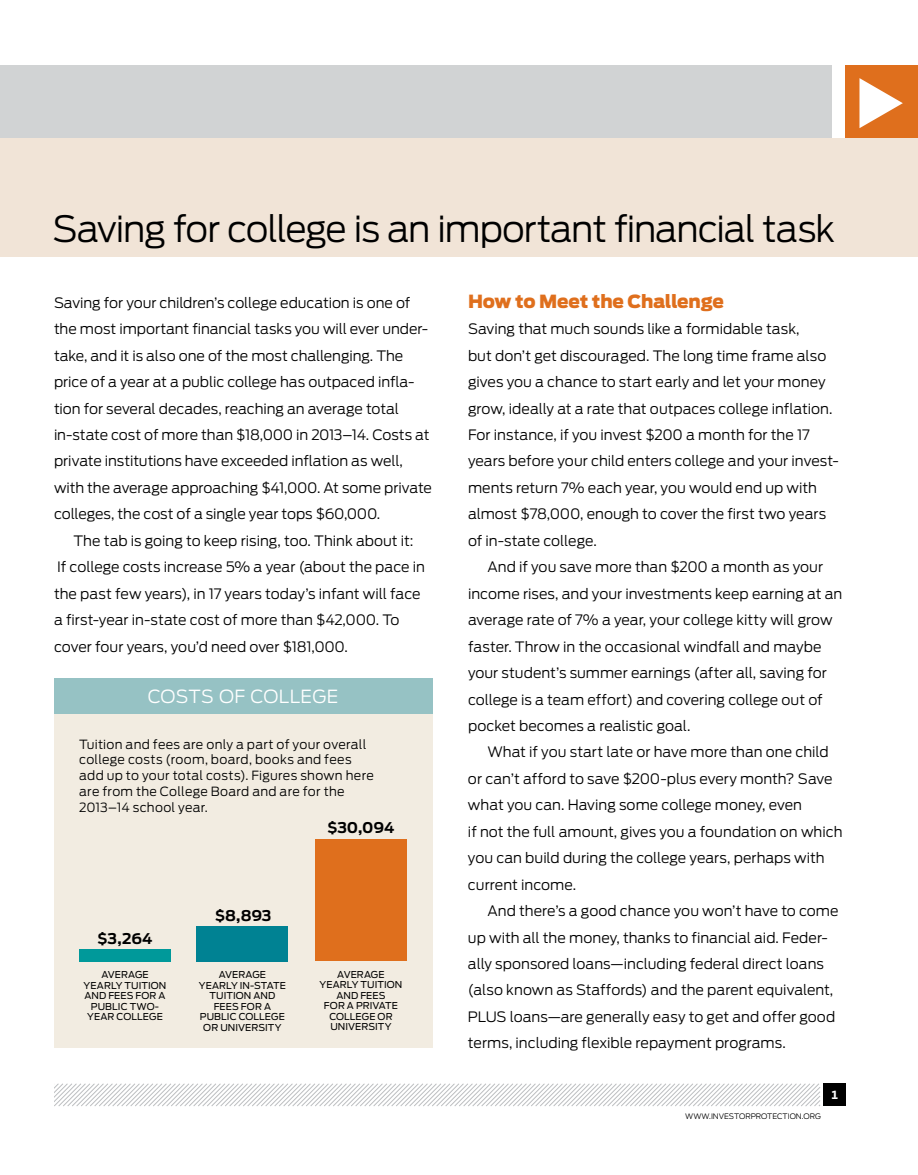
<style>
.page{position:relative;width:918px;height:1175px;background:#fff}
.page>*{position:absolute;margin:0;border:0;box-sizing:border-box;transform-origin:0 0}
.t1{font:300 36px "Antenna";letter-spacing:-.035em;color:#000}
.t2{font:900 18px "Antenna";letter-spacing:-.01em;color:#df6f1d}
.t3{font:300 18px "Antenna";color:#fff}
.t4{font:700 14.7px "Antenna";letter-spacing:-.01em;color:#000}
.t5{font:300 14.25px/26.4px "Antenna";letter-spacing:-.005em;color:#000}
.t6{font:300 12.6px/15.8px "Antenna";letter-spacing:.02em;color:#000}
.t7{font:10.5px "Retina Micro D10";color:#fff}
.t8{font:9.45px/10.5px "Antenna";letter-spacing:.01em;color:#000;text-align:center}
.t9{font:300 7.5px "Antenna";letter-spacing:-.005em;color:#000}
</style>
<div class="page">
<div style="left:823px;top:1083px;width:23px;height:23px;background:#000"></div>
<svg style="left:54px;top:1083px;width:767px;height:24px"></svg>
<div style="left:0;top:66px;width:832px;height:72px;background:#d1d3d4"></div>
<div style="left:846px;top:66px;width:72px;height:72px;background:#df6f1d"></div>
<svg style="left:859px;top:78px;width:44px;height:50px"></svg>
<div style="left:0;top:138px;width:918px;height:118px;background:#f1e4d7"></div>
<div style="left:54px;top:682px;width:378px;height:366px;background:#f2ece1"></div>
<div style="left:54px;top:678px;width:378px;height:35px;background:#96c2c4"></div>
<div style="left:79px;top:949px;width:92px;height:12px;background:#00999a"></div>
<div style="left:315px;top:839px;width:92px;height:121px;background:#df6f1d"></div>
<div style="left:196px;top:926px;width:92px;height:35px;background:#008293"></div>
<h1 class="t1" style="left:52px;top:208px;width:784px">Saving for college is an important financial task</h1>
<p class="t5" style="left:54px;top:289px;width:380px">Saving for your children’s college education is one of the most important financial tasks you will ever under&shy;take, and it is also one of the most challenging. The price of a year at a public college has outpaced infla&shy;tion for several decades, reaching an average total in-state cost of more than $18,000 in 2013–14. Costs at private institutions have exceeded inflation as well, with the average approaching $41,000. At some private colleges, the cost of a single year tops $60,000.</p>
<p class="t5" style="left:54px;top:527px;width:373px;text-indent:19px">The tab is going to keep rising, too. Think about it:<br>If college costs increase 5% a year (about the pace in the past few years), in 17 years today’s infant will face a first-year in-state cost of more than $42,000. To cover four years, you’d need over $181,000.</p>
<p class="t3" style="left:148px;top:685px;width:27px">costs</p>
<p class="t3" style="left:219px;top:685px;width:58px">of college</p>
<p class="t6" style="left:79px;top:736px;width:296px">Tuition and fees are only a part of your overall college costs (room, board, books and fees add up to your total costs). Figures shown here are from the College Board and are for the 2013–14 school year.</p>
<p class="t4" style="left:98px;top:929px;width:57px">$3,264</p>
<p class="t4" style="left:215px;top:907px;width:58px">$8,893</p>
<p class="t4" style="left:327px;top:819px;width:69px">$30,094</p>
<p class="t8" style="left:84px;top:969px;width:84px">AVERAGE<br>YEARLY TUITION<br>AND FEES FOR A<br>PUBLIC TWO-<br>YEAR COLLEGE</p>
<p class="t8" style="left:320px;top:969px;width:84px">AVERAGE<br>YEARLY TUITION<br>AND FEES<br>FOR A PRIVATE<br>COLLEGE OR<br>UNIVERSITY</p>
<p class="t8" style="left:199px;top:969px;width:89px">AVERAGE<br>YEARLY IN-STATE<br>TUITION AND<br>FEES FOR A<br>PUBLIC COLLEGE<br>OR UNIVERSITY</p>
<p class="t2" style="left:468px;top:290px;width:258px">How to Meet the Challenge</p>
<p class="t5" style="left:468px;top:316px;width:372px">Saving that much sounds like a formidable task,<br>but don’t get discouraged. The long time frame also gives you a chance to start early and let your money grow, ideally at a rate that outpaces college inflation.<br>For instance, if you invest $200 a month for the 17 years before your child enters college and your invest&shy;ments return 7% each year, you would end up with almost $78,000, enough to cover the first two years of in-state college.</p>
<p class="t5" style="left:468px;top:554px;width:376px;text-indent:19px">And if you save more than $200 a month as your income rises, and your investments keep earning at an average rate of 7% a year, your college kitty will grow faster. Throw in the occasional windfall and maybe your student’s summer earnings (after all, saving for college is a team effort) and covering college out of pocket becomes a realistic goal.</p>
<p class="t5" style="left:468px;top:739px;width:376px;text-indent:20px">What if you start late or have more than one child or can’t afford to save $200-plus every month? Save what you can. Having some college money, even<br>if not the full amount, gives you a foundation on which you can build during the college years, perhaps with current income.</p>
<p class="t5" style="left:468px;top:897px;width:372px;text-indent:19px">And there’s a good chance you won’t have to come up with all the money, thanks to financial aid. Feder&shy;ally sponsored loans—including federal direct loans (also known as Staffords) and the parent equivalent, PLUS loans—are generally easy to get and offer good terms, including flexible repayment programs.</p>
<p class="t9" style="left:685px;top:1111px;width:10px">www</p>
<p class="t9" style="left:709px;top:1111px;width:21px">.i nvesto</p>
<p class="t9" style="left:745px;top:1111px;width:22px">rprote</p>
<p class="t9" style="left:777px;top:1111px;width:44px">ction.org</p>
<p class="t7" style="left:831px;top:1088px;width:8px">1</p>
</div>
